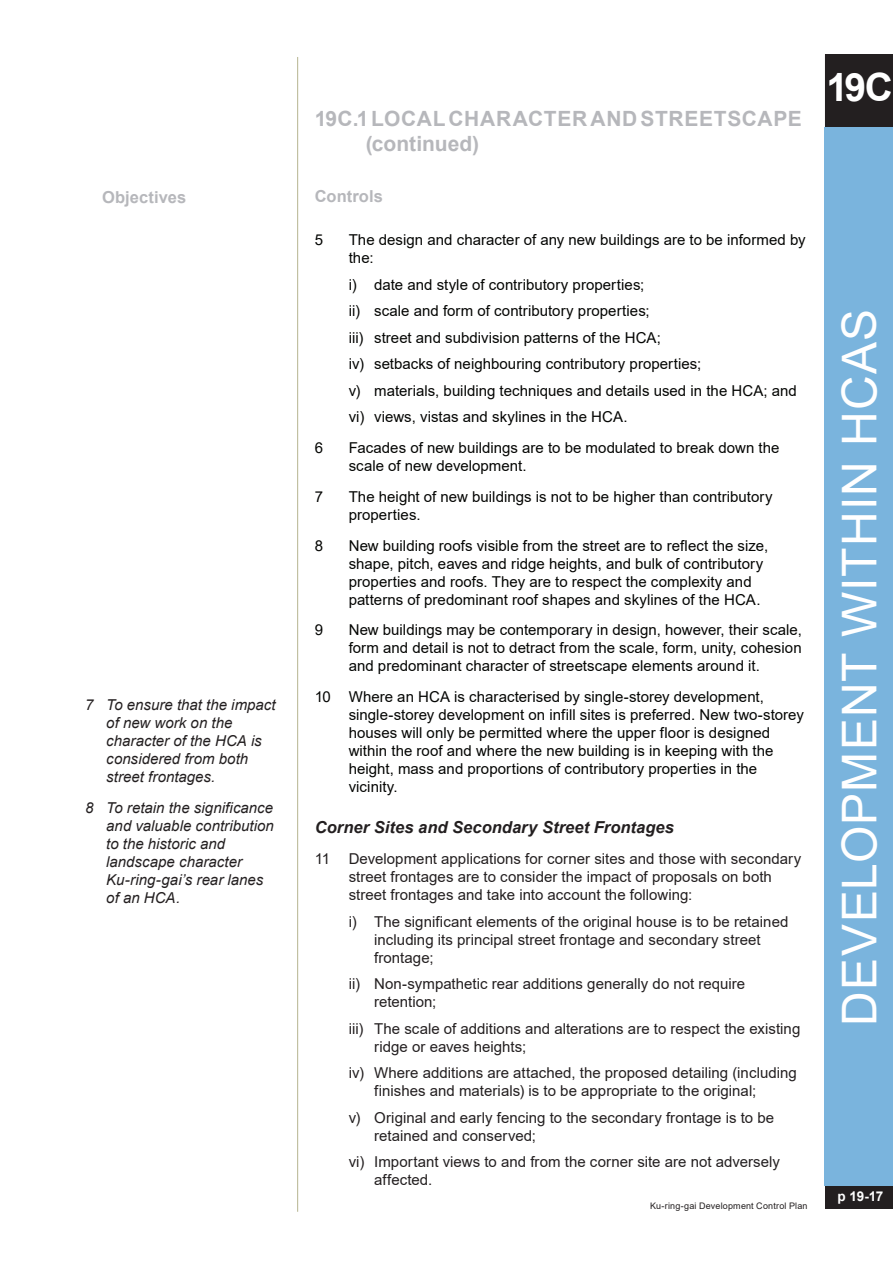
<style>
.page{position:relative;width:893px;height:1263px;background:#fff}
.page>*{position:absolute;margin:0;border:0;box-sizing:border-box;transform-origin:0 0}
.t1{font:48px "Arial";letter-spacing:.025em;color:#fff}
.t2{font:700 39px "Arial";color:#fff}
._1b__header_continue{font:700 21px/25.2px "Arial";letter-spacing:.025em;color:#b6b7bb}
._1c__body_subheading_italic{font:italic 700 16.5px "Arial";letter-spacing:.005em;color:#231f20}
._2a__title_heading{font:700 16.5px "Arial";letter-spacing:.005em;color:#b6b7bb}
._1a__body{font:700 16.5px "Arial";letter-spacing:.005em;color:#b6b7bb}
.t3{font:15px/18px "Arial";letter-spacing:.005em;color:#040503}
.t4{font:15px/18px "Arial";letter-spacing:.005em;color:#231f20}
.t5{font:italic 15px/18px "Arial";color:#231f20}
.t6{font:700 13.5px "Arial";color:#fff}
.t7{font:9px "Arial";letter-spacing:.02em;color:#231f20}
</style>
<div class="page">
<div style="left:825px;top:54px;width:68px;height:74px;background:#231f20"></div>
<div style="left:825px;top:1186px;width:68px;height:23px;background:#231f20"></div>
<div style="left:825px;top:128px;width:68px;height:1058px;background:#7ab4dd"></div>
<hr style="left:297px;top:57px;width:1px;height:1155px;background:#b6b491">
<p class="_1b__header_continue" style="left:366px;top:106px;width:437px;text-indent:-51px">19C.1 LOCAL CHARACTER AND STREETSCAPE (continued)</p>
<p class="_2a__title_heading" style="left:102px;top:185px;width:86px">Objectives</p>
<p class="_1a__body" style="left:315px;top:185px;width:70px">Controls</p>
<p class="t3" style="left:315px;top:231px;width:10px">5</p>
<p class="t3" style="left:349px;top:231px;width:459px">The design and character of any new buildings are to be informed by the:</p>
<p class="t3" style="left:349px;top:275px;width:297px">i) date and style of contributory properties;</p>
<p class="t3" style="left:349px;top:302px;width:303px">ii) scale and form of contributory properties;</p>
<p class="t3" style="left:349px;top:328px;width:314px">iii) street and subdivision patterns of the HCA;</p>
<p class="t3" style="left:349px;top:355px;width:354px">iv) setbacks of neighbouring contributory properties;</p>
<p class="t3" style="left:349px;top:381px;width:450px">v) materials, building techniques and details used in the HCA; and</p>
<p class="t3" style="left:349px;top:408px;width:281px">vi) views, vistas and skylines in the HCA.</p>
<p class="t3" style="left:315px;top:439px;width:10px">6</p>
<p class="t3" style="left:349px;top:439px;width:432px">Facades of new buildings are to be modulated to break down the scale of new development.</p>
<p class="t3" style="left:315px;top:487px;width:10px">7</p>
<p class="t3" style="left:349px;top:487px;width:425px">The height of new buildings is not to be higher than contributory properties.</p>
<p class="t3" style="left:315px;top:536px;width:10px">8</p>
<p class="t3" style="left:349px;top:536px;width:421px">New building roofs visible from the street are to reflect the size, shape, pitch, eaves and ridge heights, and bulk of contributory properties and roofs. They are to respect the complexity and patterns of predominant roof shapes and skylines of the HCA.</p>
<p class="t3" style="left:315px;top:621px;width:10px">9</p>
<p class="t3" style="left:349px;top:621px;width:455px;text-align:justify">New buildings may be contemporary in design, however, their scale, form and detail is not to detract from the scale, form, unity, cohesion and predominant character of streetscape elements around it.</p>
<p class="t3" style="left:349px;top:688px;width:457px;text-indent:-34px">10 Where an HCA is characterised by single-storey development, single-storey development on infill sites is preferred. New two-storey houses will only be permitted where the upper floor is designed within the roof and where the new building is in keeping with the height, mass and proportions of contributory properties in the vicinity.</p>
<p class="_1c__body_subheading_italic" style="left:315px;top:816px;width:361px">Corner Sites and Secondary Street Frontages</p>
<p class="t4" style="left:349px;top:850px;width:454px;text-indent:-34px">11 Development applications for corner sites and those with secondary street frontages are to consider the impact of proposals on both street frontages and take into account the following:</p>
<p class="t4" style="left:374px;top:912px;width:416px;text-indent:-26px">i) The significant elements of the original house is to be retained including its principal street frontage and secondary street frontage;</p>
<p class="t4" style="left:374px;top:975px;width:373px;text-indent:-26px">ii) Non-sympathetic rear additions generally do not require retention;</p>
<p class="t4" style="left:374px;top:1019px;width:428px;text-indent:-26px">iii) The scale of additions and alterations are to respect the existing ridge or eaves heights;</p>
<p class="t4" style="left:374px;top:1064px;width:424px;text-indent:-26px">iv) Where additions are attached, the proposed detailing (including finishes and materials) is to be appropriate to the original;</p>
<p class="t4" style="left:374px;top:1108px;width:401px;text-indent:-26px">v) Original and early fencing to the secondary frontage is to be retained and conserved;</p>
<p class="t4" style="left:374px;top:1153px;width:407px;text-indent:-26px">vi) Important views to and from the corner site are not adversely affected.</p>
<p class="t5" style="left:106px;top:696px;width:171px;text-indent:-21px">7 To ensure that the impact of new work on the character of the HCA is considered from both street frontages.</p>
<p class="t5" style="left:106px;top:799px;width:169px;text-indent:-21px">8 To retain the significance and valuable contribution to the historic and landscape character<br>Ku-ring-gai’s rear lanes of an HCA.</p>
<p class="t7" style="left:650px;top:1199px;width:159px">Ku-ring-gai Development Control Plan</p>
<h2 class="t2" style="left:826px;top:60px;width:68px">19C</h2>
<h1 class="t1" style="left:826px;top:1026px;width:718px;rotate:-90deg">DEVELOPMENT WITHIN HCAS</h1>
<p class="t6" style="left:837px;top:1187px;width:47px">p 19-17</p>
</div>
